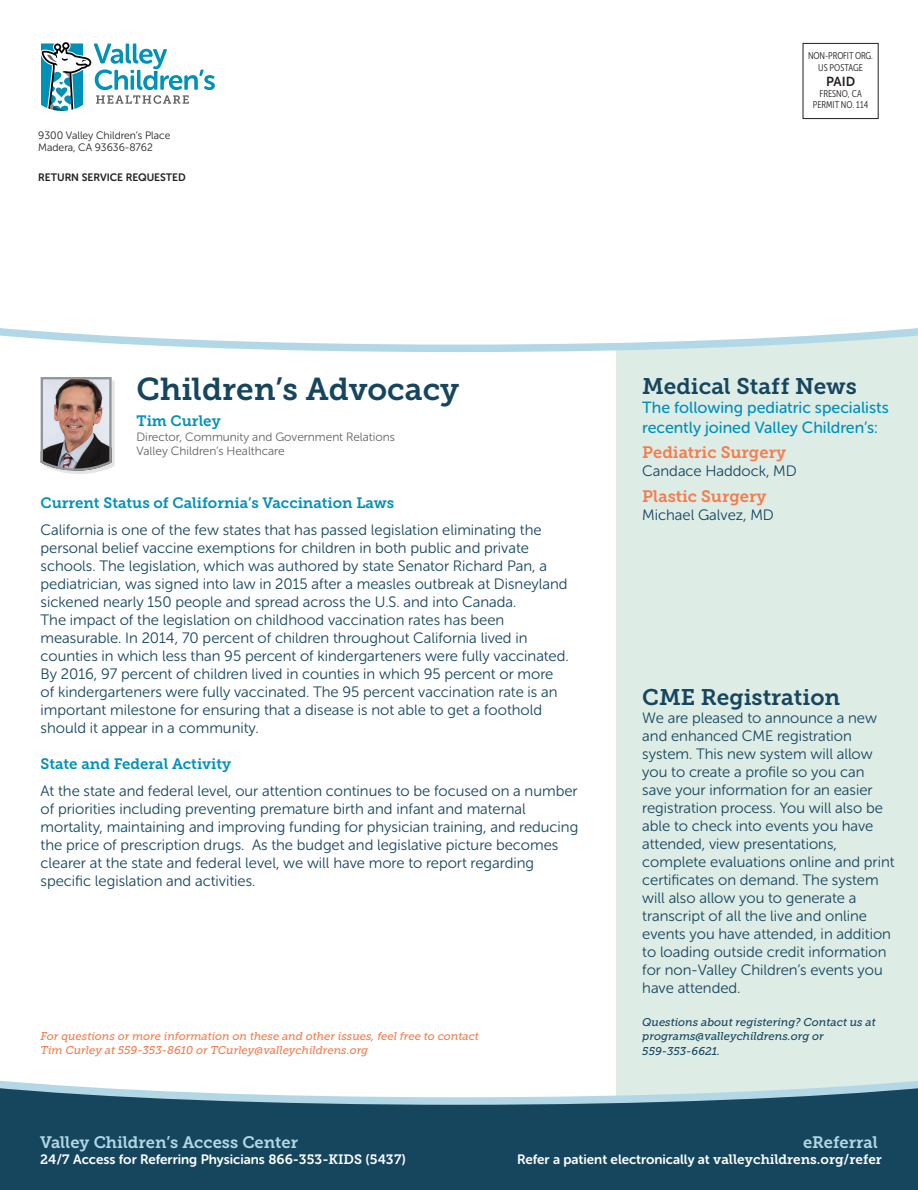
<style>
.page{position:relative;width:918px;height:1190px;background:#fff}
.page>*{position:absolute;margin:0;border:0;box-sizing:border-box;transform-origin:0 0}
.t1{font:31.5px "Museo Slab 700";color:#16465e}
.t2{font:22.5px "Museo Slab 700";color:#16465e}
.t3{font:16.5px "Museo Slab 700";color:#b2d8e7}
.t4{font:16.5px "Museo Slab 700";color:#f47d4e}
.t5{font:16.2px/19.4px "Museo Sans Rounded 500";color:#0091b9}
.t6{font:15px/18px "Museo Sans Rounded 300";color:#16465e}
.t7{font:15px "Museo Slab 700";color:#0091b9}
.t8{font:13.5px "Museo Sans Rounded 700";color:#fff}
.t9{font:13.05px "Museo Sans 700";color:#231f20}
.t10{font:12px/14.4px "Museo Sans Rounded 300";color:#636366}
.t11{font:italic 11.25px/14.4px "Museo Slab 500";color:#f47d4e}
.t12{font:italic 11.25px/14.4px "Museo Slab 500";color:#16465d}
.t13{font:10.65px/12.9px "Museo Sans Rounded 300";color:#231f20}
.t14{font:10.65px "Museo Sans Rounded 700";color:#231f20}
.t15{font:9.75px/11.4px "Museo Sans Cond 300";color:#231f20;text-align:center}
.s1{font-family:"Museo Slab 700"}
</style>
<div class="page">
<div style="left:617px;top:307px;width:301px;height:823px;background:#deece6"></div>
<svg style="left:126px;top:344px;width:665px;height:8px;fill:#b2d8e7"></svg>
<svg style="left:0;top:42px;width:918px;height:302px"></svg>
<div style="left:802px;top:43px;width:76px;height:76px;background:#fff;border:1px solid #231f20"></div>
<svg style="left:41px;top:42px;width:174px;height:69px"></svg>
<svg style="left:0;top:1079px;width:918px;height:8px"></svg>
<svg style="left:0;top:1087px;width:918px;height:103px;background:#2d596e"></svg>
<img style="left:41px;top:377px;width:74px;height:97px">
<p class="t13" style="left:38px;top:129px;width:134px">9300 Valley Children’s Place<br>Madera, CA 93636-8762</p>
<p class="t14" style="left:38px;top:172px;width:149px">RETURN SERVICE REQUESTED</p>
<p class="t15" style="left:808px;top:50px;width:67px">NON-PROFIT ORG.<br>US POSTAGE</p>
<p class="t9" style="left:826px;top:74px;width:31px">PAID</p>
<p class="t15" style="left:813px;top:88px;width:57px">FRESNO, CA<br>PERMIT NO. 114</p>
<h1 class="t1" style="left:137px;top:371px;width:324px">Children’s Advocacy</h1>
<p class="t7" style="left:137px;top:412px;width:86px">Tim Curley</p>
<p class="t10" style="left:137px;top:429px;width:260px">Director, Community and Government Relations<br>Valley Children’s Healthcare</p>
<p class="t7" style="left:41px;top:494px;width:355px">Current Status of California’s Vaccination Laws</p>
<p class="t6" style="left:41px;top:521px;width:530px">California is one of the few states that has passed legislation eliminating the personal belief vaccine exemptions for children in both public and private schools. The legislation, which was authored by state Senator Richard Pan, a pediatrician, was signed into law in 2015 after a measles outbreak at Disneyland sickened nearly 150 people and spread across the U.S. and into Canada.<br>The impact of the legislation on childhood vaccination rates has been measurable. In 2014, 70 percent of children throughout California lived in counties in which less than 95 percent of kindergarteners were fully vaccinated.<br>By 2016, 97 percent of children lived in counties in which 95 percent or more of kindergarteners were fully vaccinated. The 95 percent vaccination rate is an important milestone for ensuring that a disease is not able to get a foothold should it appear in a community.</p>
<p class="t7" style="left:41px;top:755px;width:192px">State and Federal Activity</p>
<p class="t6" style="left:41px;top:782px;width:539px">At the state and federal level, our attention continues to be focused on a number of priorities including preventing premature birth and infant and maternal mortality, maintaining and improving funding for physician training, and reducing the price of prescription drugs. As the budget and legislative picture becomes clearer at the state and federal level, we will have more to report regarding specific legislation and activities.</p>
<p class="t11" style="left:41px;top:1029px;width:440px">For questions or more information on these and other issues, feel free to contact<br>Tim Curley at 559-353-8610 or TCurley@valleychildrens.org</p>
<h2 class="t2" style="left:642px;top:373px;width:216px">Medical Staff News</h2>
<p class="t5" style="left:642px;top:398px;width:248px">The following pediatric specialists recently joined Valley Children’s:</p>
<p class="t4" style="left:642px;top:443px;width:145px">Pediatric Surgery</p>
<p class="t6" style="left:642px;top:462px;width:156px">Candace Haddock, MD</p>
<p class="t4" style="left:642px;top:486px;width:126px">Plastic Surgery</p>
<p class="t6" style="left:642px;top:506px;width:133px">Michael Galvez, MD</p>
<h2 class="t2" style="left:642px;top:684px;width:199px">CME Registration</h2>
<p class="t6" style="left:642px;top:709px;width:254px">We are pleased to announce a new and enhanced CME registration system. This new system will allow you to create a profile so you can save your information for an easier registration process. You will also be able to check into events you have attended, view presentations, complete evaluations online and print certificates on demand. The system will also allow you to generate a transcript of all the live and online events you have attended, in addition to loading outside credit information for non-Valley Children’s events you have attended.</p>
<p class="t12" style="left:642px;top:1014px;width:235px">Questions about registering? Contact us at programs@valleychildrens.org or<br>559-353-6621.</p>
<p class="t3" style="left:40px;top:1133px;width:259px">Valley Children’s Access Center</p>
<p class="t8" style="left:40px;top:1152px;width:367px"><span class="s1">24/7</span> Access for Referring Physicians <span class="s1">866-353-KIDS (5437)</span></p>
<p class="t3" style="left:803px;top:1133px;width:76px">eReferral</p>
<p class="t8" style="left:517px;top:1152px;width:366px">Refer a patient electronically at <span class="s1">valleychildrens.org/refer</span></p>
</div>
